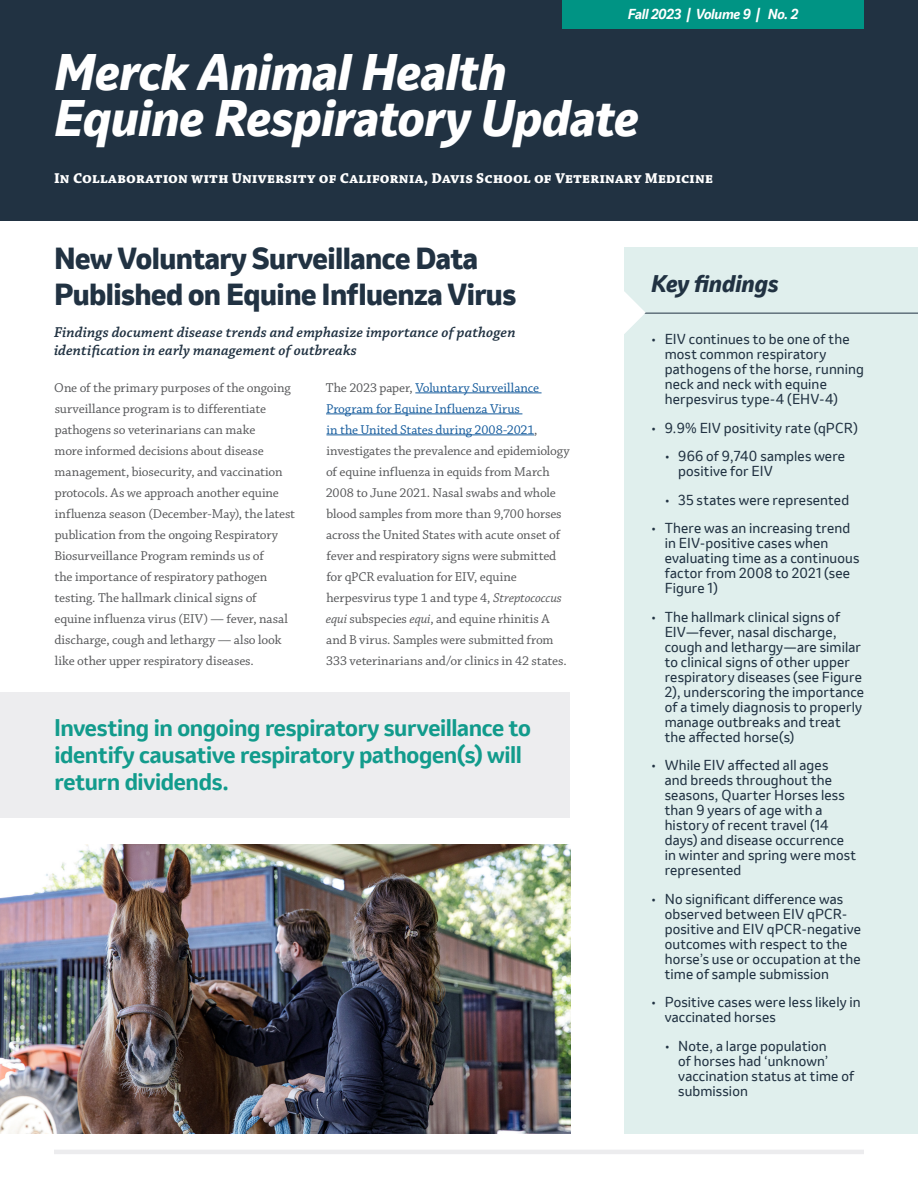
<style>
.page{position:relative;width:918px;height:1188px;background:#fff}
.page>*{position:absolute;margin:0;border:0;box-sizing:border-box;transform-origin:0 0}
.t1{font:italic 800 48px "Invention";letter-spacing:-.01em;color:#fff}
.t2{font:800 28.5px/36px "Invention";letter-spacing:-.02em;color:#213242}
.t3{font:700 22.5px/27px "Invention";letter-spacing:-.015em;color:#009484}
.Pull_Out{font:italic 800 22.5px "Invention";color:#213242}
.Chaparral_Body_Copy{font:15px/18px "Chaparral Pro Semibold It Capt";letter-spacing:.005em;color:#213242}
.t4{font:700 15px "Chaparral Pro";letter-spacing:.015em;color:#fff}
.t5{font:13.5px/15px "Invention";letter-spacing:.01em;color:#213242}
.Chaparral_Body_Copy-2{font:13.5px/21px "Chaparral Pro";letter-spacing:-.01em;color:#57585a}
.t6{font:italic 700 13.5px "Invention";letter-spacing:-.02em;color:#fff}
.s1{color:#175d9e}
.s2{font-style:italic}
</style>
<div class="page">
<hr style="left:54px;top:1150px;width:810px;height:4px;background:#ececee">
<hr style="left:415px;top:393px;width:127px;height:1px;background:#175d9e">
<hr style="left:326px;top:414px;width:196px;height:1px;background:#175d9e">
<hr style="left:326px;top:435px;width:208px;height:1px;background:#175d9e">
<div style="left:0;top:0;width:918px;height:220px;background:#213242"></div>
<div style="left:562px;top:0;width:302px;height:28px;background:#009484"></div>
<img style="left:0;top:844px;width:570px;height:290px">
<div style="left:624px;top:248px;width:294px;height:886px;background:#e0efed"></div>
<hr style="left:637px;top:313px;width:281px;height:1px;background:#213242">
<svg style="left:624px;top:291px;width:22px;height:43px"></svg>
<div style="left:0;top:692px;width:570px;height:125px;background:#ececee"></div>
<p class="t6" style="left:628px;top:4px;width:172px">Fall 2023 | Volume 9 | No. 2</p>
<p class="t1" style="left:54px;top:37px;width:454px">Merck Animal Health</p>
<p class="t1" style="left:54px;top:83px;width:586px">Equine Respiratory Update</p>
<p class="t4" style="left:54px;top:169px;width:660px">In Collaboration with University of California, Davis School of Veterinary Medicine</p>
<p class="t2" style="left:54px;top:241px;width:464px">New Voluntary Surveillance Data<br>Published on Equine Influenza Virus</p>
<p class="Chaparral_Body_Copy" style="left:54px;top:323px;width:463px">Findings document disease trends and emphasize importance of pathogen identification in early management of outbreaks</p>
<p class="Chaparral_Body_Copy-2" style="left:54px;top:377px;width:242px">One of the primary purposes of the ongoing surveillance program is to differentiate pathogens so veterinarians can make<br>more informed decisions about disease management, biosecurity, and vaccination protocols. As we approach another equine influenza season (December-May), the latest publication from the ongoing Respiratory Biosurveillance Program reminds us of<br>the importance of respiratory pathogen testing. The hallmark clinical signs of equine influenza virus (EIV) — fever, nasal discharge, cough and lethargy — also look like other upper respiratory diseases.</p>
<p class="Chaparral_Body_Copy-2" style="left:326px;top:377px;width:245px">The 2023 paper, <span class="s1">Voluntary Surveillance Program for Equine Influenza Virus<br>in the United States during 2008-2021</span>, investigates the prevalence and epidemiology of equine influenza in equids from March 2008 to June 2021. Nasal swabs and whole blood samples from more than 9,700 horses across the United States with acute onset of fever and respiratory signs were submitted for qPCR evaluation for EIV, equine herpesvirus type 1 and type 4, <span class="s2">Streptococcus equi</span> subspecies <span class="s2">equi</span>, and equine rhinitis A and B virus. Samples were submitted from 333 veterinarians and/or clinics in 42 states.</p>
<h3 class="t3" style="left:54px;top:715px;width:478px">Investing in ongoing respiratory surveillance to identify causative respiratory pathogen(s) will return dividends.</h3>
<p class="Pull_Out" style="left:651px;top:267px;width:129px">Key findings</p>
<p class="t5" style="left:665px;top:332px;width:201px;text-indent:-14px">• EIV continues to be one of the most common respiratory pathogens of the horse, running neck and neck with equine herpesvirus type-4 (EHV-4)</p>
<p class="t5" style="left:651px;top:420px;width:208px">• 9.9% EIV positivity rate (qPCR)</p>
<p class="t5" style="left:678px;top:449px;width:168px;text-indent:-14px">• 966 of 9,740 samples were positive for EIV</p>
<p class="t5" style="left:665px;top:492px;width:186px">• 35 states were represented</p>
<p class="t5" style="left:665px;top:521px;width:196px;text-indent:-14px">• There was an increasing trend in EIV-positive cases when evaluating time as a continuous factor from 2008 to 2021 (see<br>Figure 1)</p>
<p class="t5" style="left:665px;top:609px;width:201px;text-indent:-14px">• The hallmark clinical signs of<br>EIV—fever, nasal discharge, cough and lethargy—are similar to clinical signs of other upper respiratory diseases (see Figure<br>2), underscoring the importance of a timely diagnosis to properly manage outbreaks and treat the affected horse(s)</p>
<p class="t5" style="left:665px;top:758px;width:193px;text-indent:-14px">• While EIV affected all ages<br>and breeds throughout the seasons, Quarter Horses less than 9 years of age with a history of recent travel (14 days) and disease occurrence in winter and spring were most represented</p>
<p class="t5" style="left:665px;top:891px;width:198px;text-indent:-14px">• No significant difference was observed between EIV qPCR&shy;positive and EIV qPCR-negative outcomes with respect to the horse’s use or occupation at the time of sample submission</p>
<p class="t5" style="left:665px;top:995px;width:198px;text-indent:-14px">• Positive cases were less likely in vaccinated horses</p>
<p class="t5" style="left:678px;top:1038px;width:177px;text-indent:-14px">• Note, a large population<br>of horses had ‘unknown’ vaccination status at time of submission</p>
</div>
